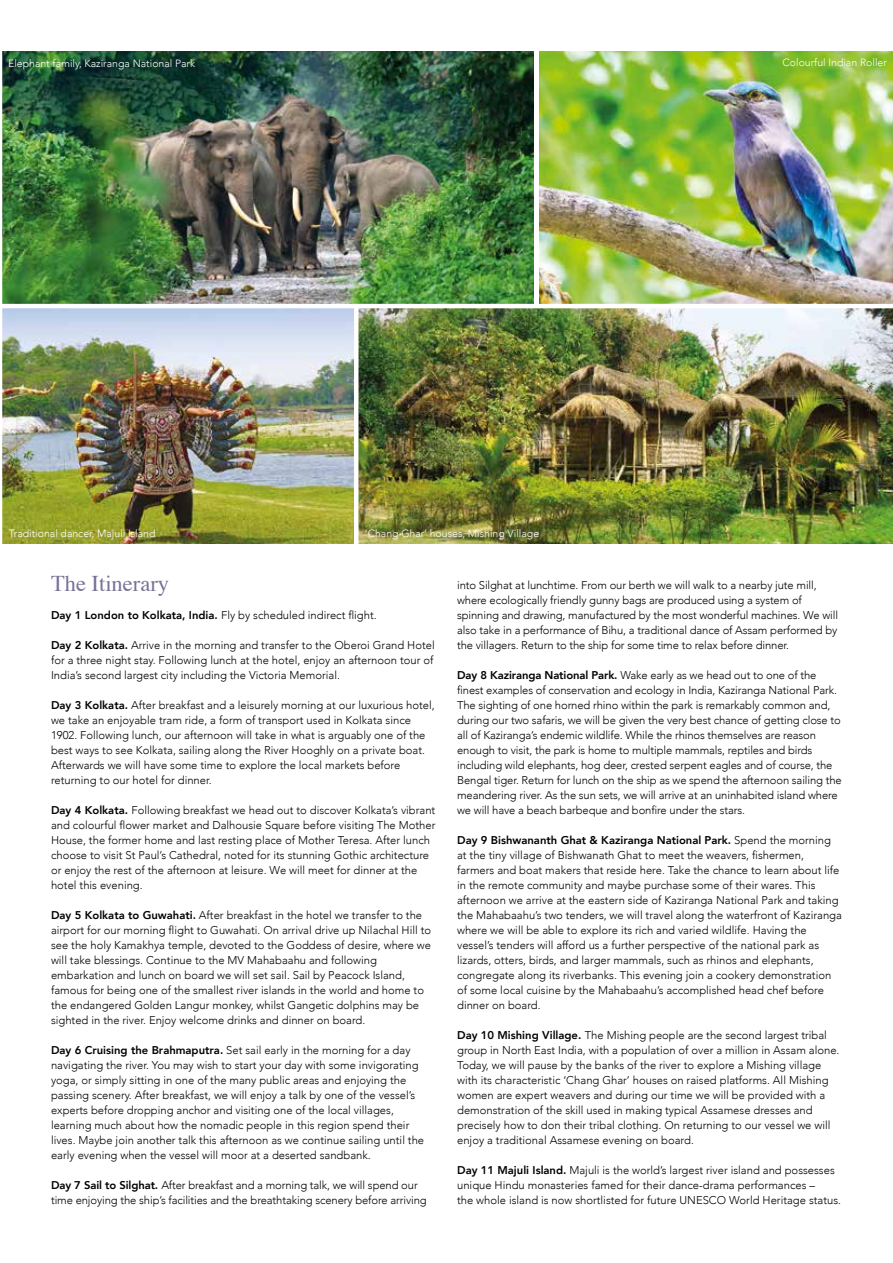
<style>
.page{position:relative;width:893px;height:1263px;background:#fff}
.page>*{position:absolute;margin:0;border:0;box-sizing:border-box;transform-origin:0 0}
.t1{font:22.5px "Times";color:#777296}
.t2{font:300 11.25px/15px "Avenir";color:#000}
.t3{font:300 10.5px "Avenir";color:#fff}
.s1{font-weight:800}
</style>
<div class="page">
<img style="left:2px;top:308px;width:352px;height:236px">
<img style="left:539px;top:51px;width:354px;height:253px">
<img style="left:358px;top:308px;width:535px;height:236px">
<img style="left:2px;top:51px;width:532px;height:253px">
<p class="t3" style="left:8px;top:57px;width:188px">Elephant family, Kaziranga National Park</p>
<p class="t3" style="left:9px;top:527px;width:148px">Traditional dancer, Majuli Island</p>
<p class="t3" style="left:365px;top:527px;width:176px">‘Chang Ghar’ houses, Mishing Village</p>
<p class="t3" style="left:782px;top:56px;width:106px">Colourful Indian Roller</p>
<h1 class="t1" style="left:51px;top:562px;width:120px">The Itinerary</h1>
<p class="t2" style="left:457px;top:577px;width:382px">into Silghat at lunchtime. From our berth we will walk to a nearby jute mill, where ecologically friendly gunny bags are produced using a system of spinning and drawing, manufactured by the most wonderful machines. We will also take in a performance of Bihu, a traditional dance of Assam performed by the villagers. Return to the ship for some time to relax before dinner.</p>
<p class="t2" style="left:457px;top:667px;width:386px"><span class="s1">Day 8 Kaziranga National Park.</span> Wake early as we head out to one of the finest examples of conservation and ecology in India, Kaziranga National Park.<br>The sighting of one horned rhino within the park is remarkably common and, during our two safaris, we will be given the very best chance of getting close to all of Kaziranga’s endemic wildlife. While the rhinos themselves are reason enough to visit, the park is home to multiple mammals, reptiles and birds including wild elephants, hog deer, crested serpent eagles and of course, the Bengal tiger. Return for lunch on the ship as we spend the afternoon sailing the meandering river. As the sun sets, we will arrive at an uninhabited island where we will have a beach barbeque and bonfire under the stars.</p>
<p class="t2" style="left:457px;top:832px;width:386px"><span class="s1">Day 9 Bishwananth Ghat &amp; Kaziranga National Park.</span> Spend the morning at the tiny village of Bishwanath Ghat to meet the weavers, fishermen, farmers and boat makers that reside here. Take the chance to learn about life in the remote community and maybe purchase some of their wares. This afternoon we arrive at the eastern side of Kaziranga National Park and taking the Mahabaahu’s two tenders, we will travel along the waterfront of Kaziranga where we will be able to explore its rich and varied wildlife. Having the vessel’s tenders will afford us a further perspective of the national park as lizards, otters, birds, and larger mammals, such as rhinos and elephants, congregate along its riverbanks. This evening join a cookery demonstration of some local cuisine by the Mahabaahu’s accomplished head chef before dinner on board.</p>
<p class="t2" style="left:457px;top:1027px;width:384px"><span class="s1">Day 10 Mishing Village.</span> The Mishing people are the second largest tribal group in North East India, with a population of over a million in Assam alone.<br>Today, we will pause by the banks of the river to explore a Mishing village with its characteristic ‘Chang Ghar’ houses on raised platforms. All Mishing women are expert weavers and during our time we will be provided with a demonstration of the skill used in making typical Assamese dresses and precisely how to don their tribal clothing. On returning to our vessel we will enjoy a traditional Assamese evening on board.</p>
<p class="t2" style="left:457px;top:1162px;width:385px"><span class="s1">Day 11 Majuli Island.</span> Majuli is the world’s largest river island and possesses unique Hindu monasteries famed for their dance-drama performances –<br>the whole island is now shortlisted for future UNESCO World Heritage status.</p>
<p class="t2" style="left:51px;top:607px;width:327px"><span class="s1">Day 1 London to Kolkata, India.</span> Fly by scheduled indirect flight.</p>
<p class="t2" style="left:51px;top:637px;width:385px;text-align:justify"><span class="s1">Day 2 Kolkata.</span> Arrive in the morning and transfer to the Oberoi Grand Hotel for a three night stay. Following lunch at the hotel, enjoy an afternoon tour of India’s second largest city including the Victoria Memorial.</p>
<p class="t2" style="left:51px;top:697px;width:385px"><span class="s1">Day 3 Kolkata.</span> After breakfast and a leisurely morning at our luxurious hotel, we take an enjoyable tram ride, a form of transport used in Kolkata since 1902. Following lunch, our afternoon will take in what is arguably one of the best ways to see Kolkata, sailing along the River Hooghly on a private boat.<br>Afterwards we will have some time to explore the local markets before returning to our hotel for dinner.</p>
<p class="t2" style="left:51px;top:802px;width:386px"><span class="s1">Day 4 Kolkata.</span> Following breakfast we head out to discover Kolkata’s vibrant and colourful flower market and Dalhousie Square before visiting The Mother House, the former home and last resting place of Mother Teresa. After lunch choose to visit St Paul’s Cathedral, noted for its stunning Gothic architecture or enjoy the rest of the afternoon at leisure. We will meet for dinner at the hotel this evening.</p>
<p class="t2" style="left:51px;top:907px;width:382px"><span class="s1">Day 5 Kolkata to Guwahati.</span> After breakfast in the hotel we transfer to the airport for our morning flight to Guwahati. On arrival drive up Nilachal Hill to see the holy Kamakhya temple, devoted to the Goddess of desire, where we will take blessings. Continue to the MV Mahabaahu and following embarkation and lunch on board we will set sail. Sail by Peacock Island, famous for being one of the smallest river islands in the world and home to the endangered Golden Langur monkey, whilst Gangetic dolphins may be sighted in the river. Enjoy welcome drinks and dinner on board.</p>
<p class="t2" style="left:51px;top:1042px;width:375px"><span class="s1">Day 6 Cruising the Brahmaputra.</span> Set sail early in the morning for a day navigating the river. You may wish to start your day with some invigorating yoga, or simply sitting in one of the many public areas and enjoying the passing scenery. After breakfast, we will enjoy a talk by one of the vessel’s experts before dropping anchor and visiting one of the local villages, learning much about how the nomadic people in this region spend their lives. Maybe join another talk this afternoon as we continue sailing until the early evening when the vessel will moor at a deserted sandbank.</p>
<p class="t2" style="left:51px;top:1177px;width:377px"><span class="s1">Day 7 Sail to Silghat.</span> After breakfast and a morning talk, we will spend our time enjoying the ship’s facilities and the breathtaking scenery before arriving</p>
</div>
